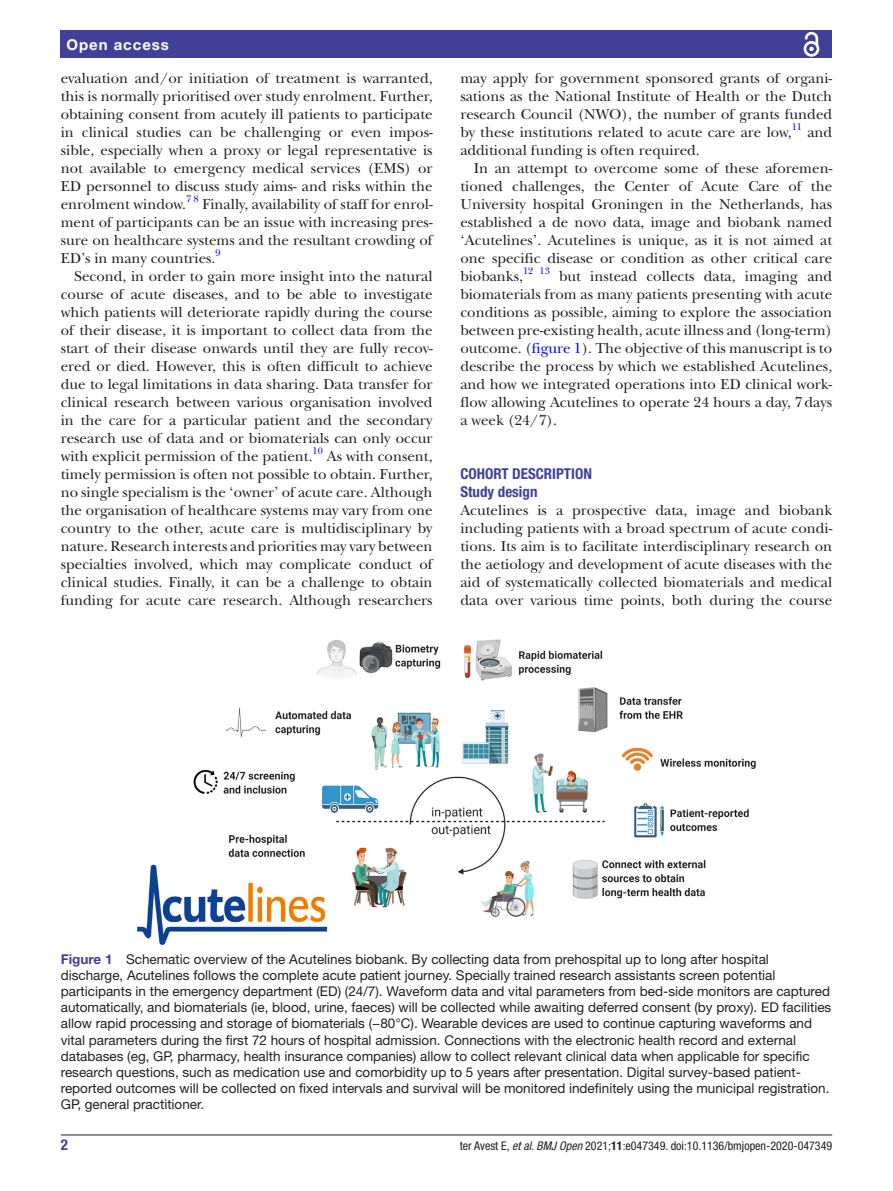
<style>
.page{position:relative;width:893px;height:1191px;background:#fff}
.page>*{position:absolute;margin:0;border:0;box-sizing:border-box;transform-origin:0 0}
.t1{font:15px/18px "New Baskerville";color:#231f20;text-align:justify}
.t2{font:700 condensed 15px/18px "Helvetica Neue LT Std";color:#414099}
.t3{font:700 15px "Helvetica Neue LT Std";letter-spacing:.065em;color:#fff}
.t4{font:13.5px/16.2px "Helvetica Neue LT Std";color:#231f20}
.t5{font:condensed 12px "Helvetica Neue LT Std";color:#231f20}
.t6{font:9.9px "New Baskerville";color:#00f}
.s1{color:#00f}
.s2{font-weight:700;color:#414099}
.s3{font-style:italic}
.s4{font-weight:700}
</style>
<div class="page">
<hr style="left:61px;top:1134px;width:771px;height:1px;background:#231f20">
<div style="left:61px;top:31px;width:771px;height:27px;background:#414099"></div>
<svg style="left:803px;top:31px;width:17px;height:26px"></svg>
<img style="left:138px;top:640px;width:617px;height:305px">
<p class="t3" style="left:66px;top:35px;width:104px">Open access</p>
<p class="t1" style="left:61px;top:69px;width:373px">evaluation and/or initiation of treatment is warranted, this is normally prioritised over study enrolment. Further, obtaining consent from acutely ill patients to participate in clinical studies can be challenging or even impos&shy;sible, especially when a proxy or legal representative is not available to emergency medical services (EMS) or ED personnel to discuss study aims- and risks within the enrolment window.</p>
<p class="t6" style="left:186px;top:193px;width:14px">7 8</p>
<p class="t1" style="left:61px;top:195px;width:373px;text-indent:142px">Finally, availability of staff for enrol&shy;ment of participants can be an issue with increasing pres&shy;sure on healthcare systems and the resultant crowding of ED’s in many countries.</p>
<p class="t6" style="left:216px;top:247px;width:7px">9</p>
<p class="t1" style="left:61px;top:267px;width:373px;text-indent:14px">Second, in order to gain more insight into the natural course of acute diseases, and to be able to investigate which patients will deteriorate rapidly during the course of their disease, it is important to collect data from the start of their disease onwards until they are fully recov&shy;ered or died. However, this is often difficult to achieve due to legal limitations in data sharing. Data transfer for clinical research between various organisation involved in the care for a particular patient and the secondary research use of data and or biomaterials can only occur with explicit permission of the patient.<sup>10</sup> As with consent, timely permission is often not possible to obtain. Further, no single specialism is the ‘owner’ of acute care. Although the organisation of healthcare systems may vary from one country to the other, acute care is multidisciplinary by nature. Research interests and priorities may vary between specialties involved, which may complicate conduct of clinical studies. Finally, it can be a challenge to obtain funding for acute care research. Although researchers</p>
<p class="t1" style="left:460px;top:69px;width:373px">may apply for government sponsored grants of organi&shy;sations as the National Institute of Health or the Dutch research Council (NWO), the number of grants funded by these institutions related to acute care are low,</p>
<p class="t6" style="left:792px;top:121px;width:12px">11</p>
<p class="t1" style="left:807px;top:123px;width:26px">and</p>
<p class="t1" style="left:460px;top:141px;width:241px">additional funding is often required.</p>
<p class="t1" style="left:474px;top:159px;width:360px">In an attempt to overcome some of these aforemen-</p>
<p class="t1" style="left:460px;top:177px;width:373px">tioned challenges, the Center of Acute Care of the</p>
<p class="t1" style="left:460px;top:195px;width:373px">University hospital Groningen in the Netherlands, has</p>
<p class="t1" style="left:460px;top:213px;width:373px">established a de novo data, image and biobank named</p>
<p class="t1" style="left:460px;top:231px;width:373px">‘Acutelines’. Acutelines is unique, as it is not aimed at</p>
<p class="t1" style="left:460px;top:249px;width:373px">one specific disease or condition as other critical care</p>
<p class="t1" style="left:460px;top:267px;width:64px">biobanks,</p>
<p class="t6" style="left:523px;top:265px;width:28px">12 13</p>
<p class="t1" style="left:460px;top:267px;width:373px;text-indent:99px">but instead collects data, imaging and biomaterials from as many patients presenting with acute conditions as possible, aiming to explore the association between pre-existing health, acute illness and (long-term) outcome. (<span class="s1">figure 1</span>). The objective of this manuscript is to describe the process by which we established Acutelines, and how we integrated operations into ED clinical work&shy;flow allowing Acutelines to operate 24 hours a day, 7days a week (24/7).</p>
<p class="t2" style="left:460px;top:464px;width:133px">COHORT DESCRIPTION<br>Study design</p>
<p class="t1" style="left:460px;top:501px;width:373px">Acutelines is a prospective data, image and biobank including patients with a broad spectrum of acute condi&shy;tions. Its aim is to facilitate interdisciplinary research on the aetiology and development of acute diseases with the aid of systematically collected biomaterials and medical data over various time points, both during the course</p>
<p class="t4" style="left:61px;top:950px;width:772px"><span class="s2">Figure 1</span> Schematic overview of the Acutelines biobank. By collecting data from prehospital up to long after hospital discharge, Acutelines follows the complete acute patient journey. Specially trained research assistants screen potential participants in the emergency department (ED) (24/7). Waveform data and vital parameters from bed-side monitors are captured automatically, and biomaterials (ie, blood, urine, faeces) will be collected while awaiting deferred consent (by proxy). ED facilities allow rapid processing and storage of biomaterials (−80°C). Wearable devices are used to continue capturing waveforms and vital parameters during the first 72 hours of hospital admission. Connections with the electronic health record and external databases (eg, GP, pharmacy, health insurance companies) allow to collect relevant clinical data when applicable for specific research questions, such as medication use and comorbidity up to 5 years after presentation. Digital survey-based patient&shy;reported outcomes will be collected on fixed intervals and survival will be monitored indefinitely using the municipal registration.<br>GP, general practitioner.</p>
<p class="t2" style="left:61px;top:1135px;width:9px">2</p>
<p class="t5" style="left:460px;top:1138px;width:374px">ter Avest E, <span class="s3">et al</span>. <span class="s3">BMJ Open</span> 2021;<span class="s4">11</span>:e047349. doi:10.1136/bmjopen-2020-047349</p>
</div>
